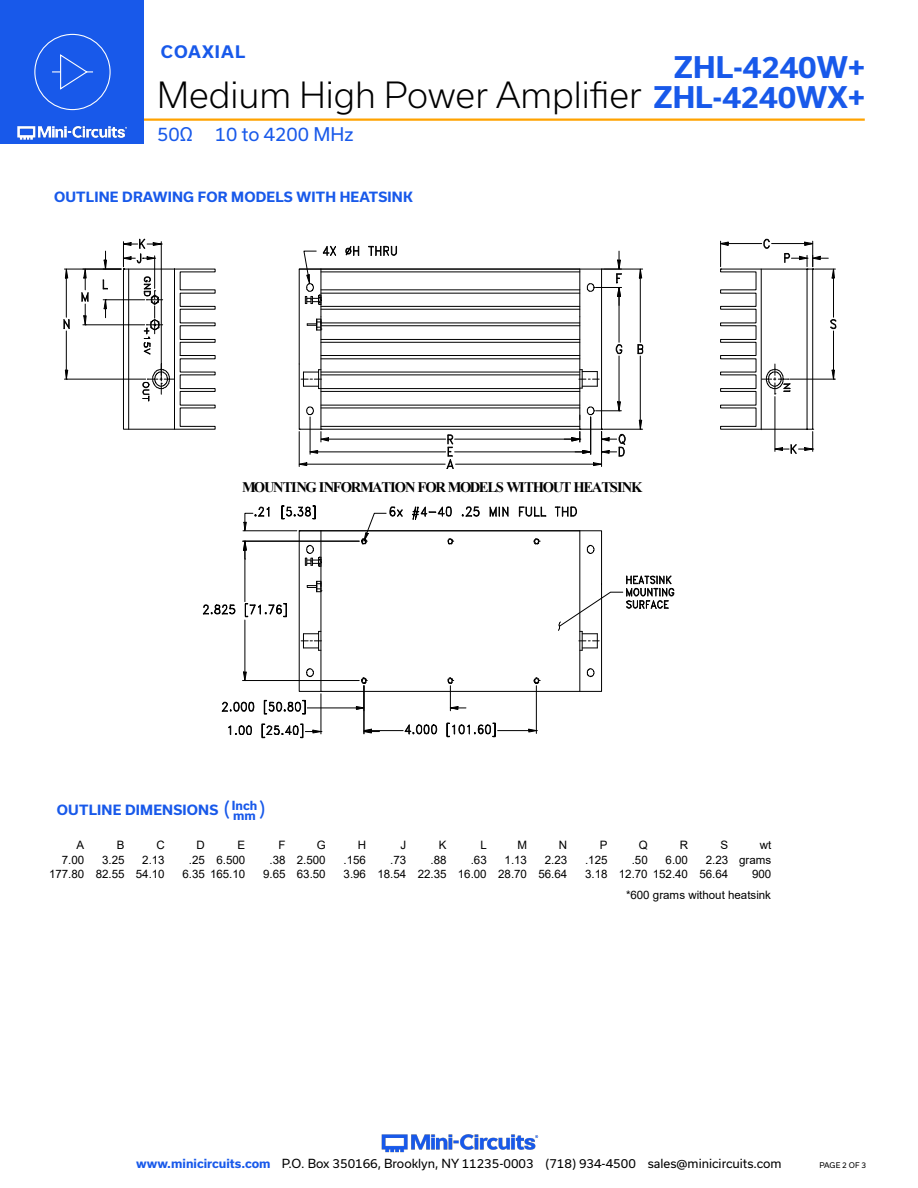
<style>
.page{position:relative;width:918px;height:1188px;background:#fff}
.page>*{position:absolute;margin:0;border:0;box-sizing:border-box;transform-origin:0 0}
.t1{font:300 34.5px "Usual";color:#000}
.t2{font:700 28.5px "Usual";color:#1859ea}
.Blue_Headers{font:19.5px "Usual";color:#1859ea}
.t3{font:18px "Usual";color:#1859ea}
.t4{font:700 16.5px "Usual";letter-spacing:.065em;color:#1859ea}
.t5{font:700 14.55px "Times New Roman";letter-spacing:-.085em;color:#000}
.Blue_Headers-2{font:700 13.5px "Usual";letter-spacing:.015em;color:#1859ea}
.t6{font:12px "Usual";color:#000}
.Blue_Headers-3{font:700 12px "Usual";color:#1859ea}
.t7{font:11.55px/21px "Arial";color:#000;text-align:right}
.t8{font:7.5px "Usual";color:#000}
.s1{font-weight:700;font-size:28.5px;color:#1859ea}
.s2{font-weight:700;color:#1859ea}
</style>
<div class="page">
<img style="left:381px;top:1134px;width:158px;height:19px">
<hr style="left:112px;top:118px;width:753px;height:3px;background:#ffa300">
<div style="left:0;top:0;width:144px;height:144px;background:#1859ea"></div>
<img style="left:17px;top:120px;width:128px;height:20px">
<div style="left:34px;top:34px;width:77px;height:76px;border:1px solid #fff;border-radius:50%"></div>
<svg style="left:52px;top:54px;width:41px;height:36px"></svg>
<hr style="left:64px;top:269px;width:57px;height:1px;background:#000">
<hr style="left:64px;top:379px;width:82px;height:1px;background:#000">
<hr style="left:66px;top:278px;width:1px;height:39px;background:#000">
<hr style="left:66px;top:331px;width:1px;height:39px;background:#000">
<svg style="left:64px;top:268px;width:5px;height:11px"></svg>
<svg style="left:63px;top:319px;width:7px;height:10px"></svg>
<svg style="left:64px;top:369px;width:5px;height:11px"></svg>
<hr style="left:83px;top:324px;width:62px;height:1px;background:#000">
<svg style="left:81px;top:268px;width:8px;height:58px"></svg>
<svg style="left:102px;top:238px;width:114px;height:192px"></svg>
<hr style="left:603px;top:269px;width:40px;height:1px;background:#000">
<hr style="left:603px;top:429px;width:40px;height:1px;background:#000">
<hr style="left:640px;top:278px;width:1px;height:64px;background:#000">
<hr style="left:640px;top:356px;width:1px;height:64px;background:#000">
<svg style="left:638px;top:268px;width:5px;height:11px"></svg>
<svg style="left:637px;top:344px;width:7px;height:11px"></svg>
<svg style="left:638px;top:419px;width:5px;height:11px"></svg>
<svg style="left:298px;top:245px;width:328px;height:224px"></svg>
<svg style="left:720px;top:238px;width:117px;height:216px"></svg>
<svg style="left:298px;top:530px;width:305px;height:162px"></svg>
<hr style="left:320px;top:531px;width:1px;height:160px;background:#000">
<svg style="left:306px;top:668px;width:8px;height:11px"></svg>
<svg style="left:301px;top:631px;width:20px;height:20px"></svg>
<svg style="left:306px;top:581px;width:16px;height:11px"></svg>
<svg style="left:304px;top:544px;width:18px;height:24px"></svg>
<hr style="left:579px;top:531px;width:1px;height:160px;background:#000">
<svg style="left:586px;top:668px;width:9px;height:11px"></svg>
<svg style="left:586px;top:544px;width:9px;height:10px"></svg>
<svg style="left:533px;top:538px;width:8px;height:7px"></svg>
<hr style="left:243px;top:530px;width:54px;height:1px;background:#000">
<svg style="left:281px;top:505px;width:35px;height:15px"></svg>
<svg style="left:299px;top:530px;width:22px;height:1px"></svg>
<hr style="left:243px;top:541px;width:116px;height:1px;background:#000">
<hr style="left:243px;top:680px;width:116px;height:1px;background:#000">
<hr style="left:244px;top:550px;width:1px;height:52px;background:#000">
<hr style="left:244px;top:620px;width:1px;height:52px;background:#000">
<svg style="left:242px;top:506px;width:28px;height:54px"></svg>
<svg style="left:202px;top:604px;width:34px;height:11px"></svg>
<svg style="left:244px;top:603px;width:43px;height:15px"></svg>
<svg style="left:242px;top:671px;width:5px;height:11px"></svg>
<hr style="left:320px;top:694px;width:1px;height:40px;background:#000">
<svg style="left:228px;top:725px;width:24px;height:10px"></svg>
<svg style="left:261px;top:723px;width:62px;height:16px"></svg>
<hr style="left:307px;top:707px;width:49px;height:1px;background:#000">
<svg style="left:221px;top:701px;width:34px;height:11px"></svg>
<svg style="left:263px;top:699px;width:43px;height:16px"></svg>
<svg style="left:445px;top:677px;width:21px;height:34px"></svg>
<hr style="left:363px;top:686px;width:1px;height:47px;background:#000">
<hr style="left:536px;top:686px;width:1px;height:47px;background:#000">
<hr style="left:371px;top:730px;width:32px;height:1px;background:#000">
<hr style="left:498px;top:730px;width:31px;height:1px;background:#000">
<svg style="left:363px;top:728px;width:17px;height:6px"></svg>
<svg style="left:403px;top:724px;width:35px;height:11px"></svg>
<svg style="left:446px;top:722px;width:50px;height:16px"></svg>
<svg style="left:355px;top:677px;width:14px;height:34px"></svg>
<svg style="left:533px;top:677px;width:8px;height:7px"></svg>
<svg style="left:528px;top:728px;width:10px;height:5px"></svg>
<svg style="left:361px;top:506px;width:93px;height:66px"></svg>
<svg style="left:461px;top:506px;width:19px;height:11px"></svg>
<svg style="left:489px;top:506px;width:20px;height:11px"></svg>
<svg style="left:518px;top:506px;width:29px;height:11px"></svg>
<svg style="left:555px;top:506px;width:22px;height:11px"></svg>
<svg style="left:558px;top:575px;width:117px;height:76px"></svg>
<h3 class="t4" style="left:161px;top:42px;width:86px">COAXIAL</h3>
<h2 class="t2" style="left:674px;top:51px;width:193px">ZHL-4240W+</h2>
<h1 class="t1" style="left:157px;top:76px;width:710px">Medium High Power Amplifier <span class="s1">ZHL-4240WX+</span></h1>
<h3 class="t3" style="left:157px;top:124px;width:198px">50Ω 10 to 4200 MHz</h3>
<p class="Blue_Headers-2" style="left:54px;top:190px;width:360px">OUTLINE DRAWING FOR MODELS WITH HEATSINK</p>
<p class="t5" style="left:242px;top:477px;width:402px">MOUNTING INFORMATION FOR MODELS WITHOUT HEATSINK</p>
<p class="Blue_Headers-2" style="left:57px;top:802px;width:163px">OUTLINE DIMENSIONS</p>
<p class="Blue_Headers" style="left:224px;top:798px;width:8px">(</p>
<p class="Blue_Headers-3" style="left:232px;top:799px;width:27px">Inch</p>
<p class="Blue_Headers" style="left:259px;top:798px;width:8px">)</p>
<p class="Blue_Headers-3" style="left:233px;top:809px;width:24px">mm</p>
<p class="t7" style="left:77px;top:835px;width:9px">A</p>
<p class="t7" style="left:117px;top:835px;width:9px">B</p>
<p class="t7" style="left:156px;top:835px;width:10px">C</p>
<p class="t7" style="left:197px;top:835px;width:10px">D</p>
<p class="t7" style="left:238px;top:835px;width:9px">E</p>
<p class="t7" style="left:278px;top:835px;width:9px">F</p>
<p class="t7" style="left:317px;top:835px;width:10px">G</p>
<p class="t7" style="left:358px;top:835px;width:10px">H</p>
<p class="t7" style="left:400px;top:835px;width:7px">J</p>
<p class="t7" style="left:439px;top:835px;width:9px">K</p>
<p class="t7" style="left:480px;top:835px;width:8px">L</p>
<p class="t7" style="left:517px;top:835px;width:11px">M</p>
<p class="t7" style="left:559px;top:835px;width:10px">N</p>
<p class="t7" style="left:600px;top:835px;width:9px">P</p>
<p class="t7" style="left:639px;top:835px;width:10px">Q</p>
<p class="t7" style="left:680px;top:835px;width:10px">R</p>
<p class="t7" style="left:721px;top:835px;width:9px">S</p>
<p class="t7" style="left:760px;top:835px;width:13px">wt</p>
<p class="t7" style="left:62px;top:849px;width:24px">7.00</p>
<p class="t7" style="left:102px;top:849px;width:24px">3.25</p>
<p class="t7" style="left:142px;top:849px;width:24px">2.13</p>
<p class="t7" style="left:189px;top:849px;width:58px">.25 6.500</p>
<p class="t7" style="left:269px;top:849px;width:58px">.38 2.500</p>
<p class="t7" style="left:344px;top:849px;width:24px">.156</p>
<p class="t7" style="left:390px;top:849px;width:18px">.73</p>
<p class="t7" style="left:430px;top:849px;width:18px">.88</p>
<p class="t7" style="left:471px;top:849px;width:18px">.63</p>
<p class="t7" style="left:505px;top:849px;width:24px">1.13</p>
<p class="t7" style="left:545px;top:849px;width:24px">2.23</p>
<p class="t7" style="left:585px;top:849px;width:24px">.125</p>
<p class="t7" style="left:632px;top:849px;width:18px">.50</p>
<p class="t7" style="left:666px;top:849px;width:24px">6.00</p>
<p class="t7" style="left:706px;top:849px;width:67px">2.23 grams</p>
<p class="t7" style="left:49px;top:863px;width:117px">177.80 82.55 54.10</p>
<p class="t7" style="left:183px;top:863px;width:64px">6.35 165.10</p>
<p class="t7" style="left:263px;top:863px;width:64px">9.65 63.50</p>
<p class="t7" style="left:344px;top:863px;width:225px">3.96 18.54 22.35 16.00 28.70 56.64</p>
<p class="t7" style="left:585px;top:863px;width:145px">3.18 12.70 152.40 56.64</p>
<p class="t7" style="left:626px;top:863px;width:147px">900<br>*600 grams without heatsink</p>
<p class="t6" style="left:136px;top:1157px;width:647px"><span class="s2">www.minicircuits.com</span> P.O. Box 350166, Brooklyn, NY 11235-0003 (718) 934-4500 sales@minicircuits.com</p>
<p class="t8" style="left:819px;top:1161px;width:48px">PAGE 2 OF 3</p>
</div>
